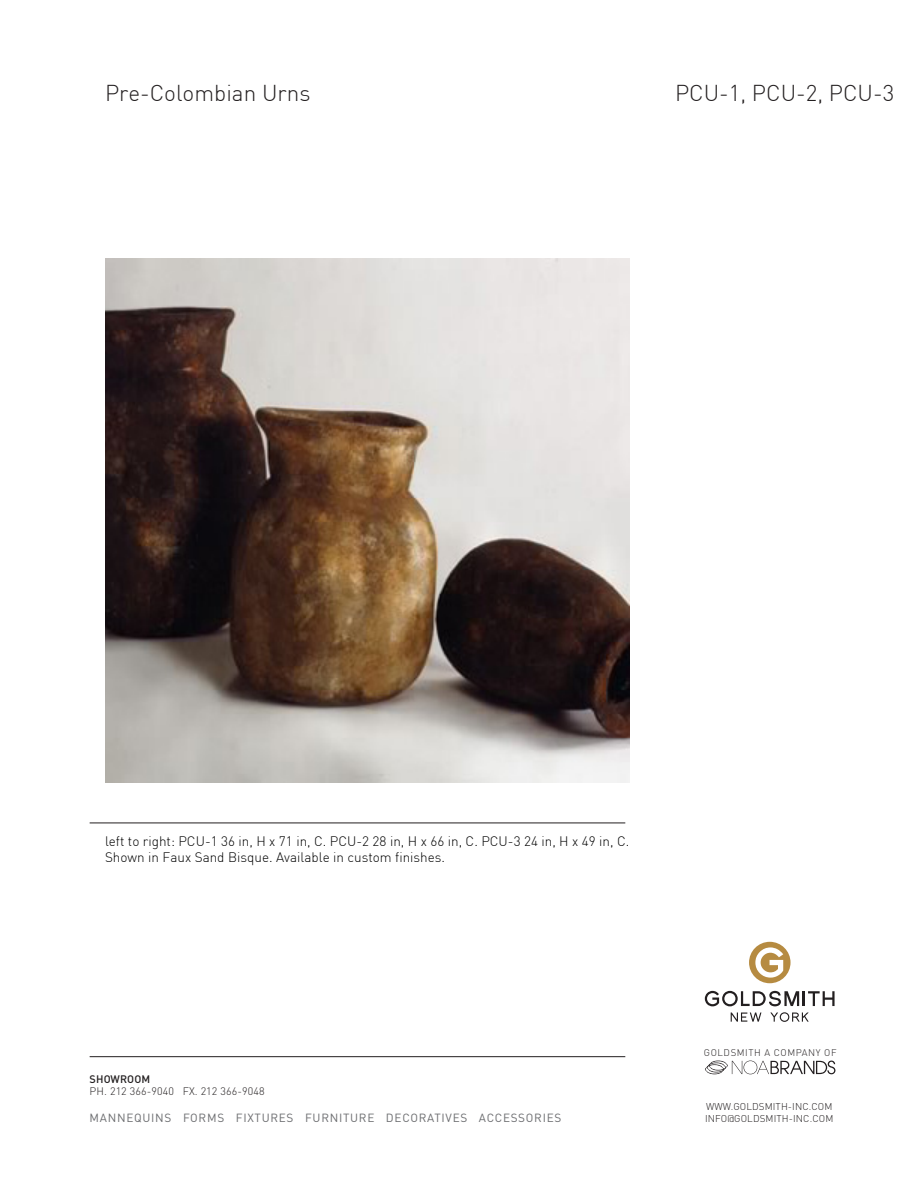
<style>
.page{position:relative;width:918px;height:1188px;background:#fff}
.page>*{position:absolute;margin:0;border:0;box-sizing:border-box;transform-origin:0 0}
.t1{font:300 22.5px "DIN Pro";color:#231f20}
.t2{font:300 13.5px/16.2px "DIN Pro";color:#000}
.t3{font:11.7px "DIN";letter-spacing:.06em;color:#6c6d70}
.t4{font:300 10.8px "DIN";letter-spacing:.01em;color:#231f20}
.t5{font:500 10.8px "DIN";letter-spacing:.01em;color:#231f20}
.t6{font:300 9.75px "DIN";letter-spacing:.01em;color:#231f20}
.t7{font:300 9.6px "DIN";letter-spacing:.06em;color:#231f20}
</style>
<div class="page">
<hr style="left:90px;top:823px;width:535px;height:1px;background:#231f20">
<hr style="left:90px;top:1056px;width:535px;height:1px;background:#231f20">
<div style="left:749px;top:942px;width:42px;height:41px;background:#b68b41;border-radius:50%"></div>
<svg style="left:705px;top:991px;width:130px;height:15px"></svg>
<svg style="left:731px;top:1013px;width:30px;height:9px"></svg>
<svg style="left:770px;top:1012px;width:39px;height:10px"></svg>
<svg style="left:755px;top:947px;width:28px;height:31px"></svg>
<svg style="left:705px;top:1061px;width:130px;height:13px"></svg>
<img style="left:105px;top:258px;width:525px;height:525px">
<h1 class="t1" style="left:105px;top:83px;width:207px">Pre-Colombian Urns</h1>
<h1 class="t1" style="left:675px;top:83px;width:221px">PCU-1, PCU-2, PCU-3</h1>
<p class="t2" style="left:105px;top:834px;width:526px">left to right: PCU-1 36 in, H x 71 in, C. PCU-2 28 in, H x 66 in, C. PCU-3 24 in, H x 49 in, C.<br>Shown in Faux Sand Bisque. Available in custom finishes.</p>
<p class="t5" style="left:90px;top:1072px;width:62px">SHOWROOM</p>
<p class="t4" style="left:90px;top:1085px;width:177px">PH. 212 366-9040 FX. 212 366-9048</p>
<p class="t3" style="left:90px;top:1110px;width:473px">MANNEQUINS FORMS FIXTURES FURNITURE DECORATIVES ACCESSORIES</p>
<p class="t7" style="left:704px;top:1047px;width:134px">GOLDSMITH A COMPANY OF</p>
<p class="t6" style="left:706px;top:1100px;width:128px">WWW.GOLDSMITH-INC.COM</p>
<p class="t6" style="left:705px;top:1112px;width:130px">INFO@GOLDSMITH-INC.COM</p>
</div>
